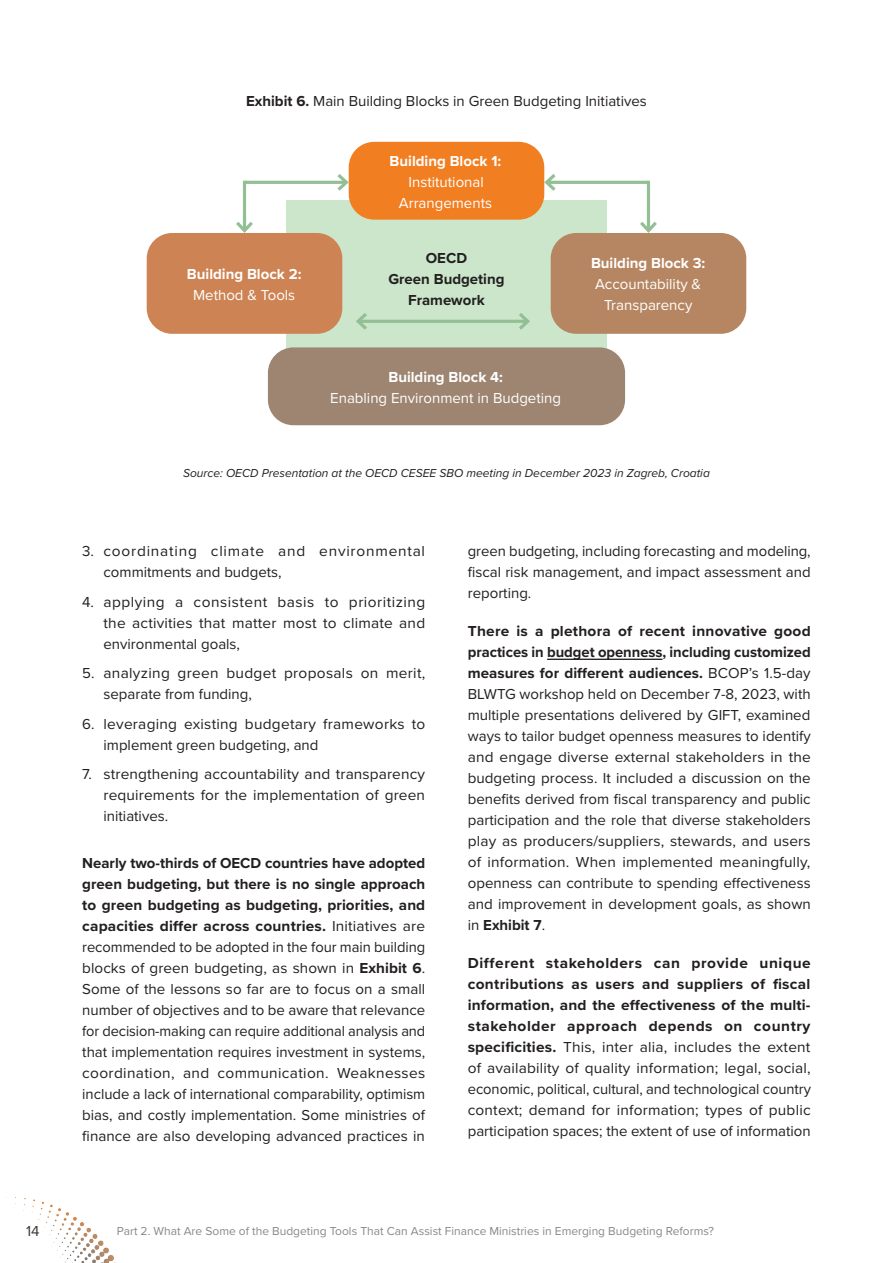
<style>
.page{position:relative;width:893px;height:1263px;background:#fff}
.page>*{position:absolute;margin:0;border:0;box-sizing:border-box;transform-origin:0 0}
.Body_text{font:15px/21px "Proxima Nova";letter-spacing:.005em;color:#231f20;text-align:justify}
.Body_text-2{font:15px/21px "Proxima Nova";color:#fff;text-align:center}
.Body_text-3{font:15px/21px "Proxima Nova";letter-spacing:.05em;color:#231f20}
.Body_text-4{font:700 15px/21px "Proxima Nova";color:#fff;text-align:center}
.Body_text-5{font:700 15px/21px "Proxima Nova";color:#231f20;text-align:center}
.Body_text-6{font:15px "Proxima Nova";color:#393839}
.Body_text-7{font:12px "Proxima Nova";color:#87888a}
.Body_text-8{font:italic 12px "Proxima Nova";color:#231f20}
.s1{font-weight:700}
.s2{font-weight:400}
</style>
<div class="page">
<img style="left:15px;top:1198px;width:101px;height:65px">
<div style="left:286px;top:201px;width:321px;height:191px;background:#cbe6ca"></div>
<hr style="left:547px;top:659px;width:115px;height:1px;background:#231f20">
<div style="left:349px;top:142px;width:195px;height:78px;background:#f27e22;border-radius:26px"></div>
<div style="left:147px;top:233px;width:195px;height:101px;background:#cd8353;border-radius:26px"></div>
<div style="left:268px;top:347px;width:357px;height:78px;background:#9d8571;border-radius:26px"></div>
<div style="left:551px;top:233px;width:195px;height:101px;background:#b68662;border-radius:26px"></div>
<hr style="left:244px;top:181px;width:102px;height:3px;background:#93bf95">
<svg style="left:334px;top:171px;width:15px;height:23px"></svg>
<hr style="left:243px;top:181px;width:3px;height:50px;background:#93bf95">
<svg style="left:236px;top:218px;width:17px;height:15px"></svg>
<hr style="left:547px;top:181px;width:101px;height:3px;background:#93bf95">
<svg style="left:544px;top:171px;width:15px;height:23px"></svg>
<hr style="left:647px;top:181px;width:3px;height:50px;background:#93bf95">
<svg style="left:640px;top:218px;width:17px;height:15px"></svg>
<hr style="left:358px;top:320px;width:170px;height:3px;background:#93bf95">
<svg style="left:515px;top:313px;width:15px;height:17px"></svg>
<svg style="left:356px;top:313px;width:14px;height:17px"></svg>
<p class="Body_text" style="left:246px;top:90px;width:402px"><span class="s1">Exhibit 6.</span> Main Building Blocks in Green Budgeting Initiatives</p>
<p class="Body_text-4" style="left:187px;top:263px;width:116px">Building Block 2:<br><span class="s2">Method &amp; Tools</span></p>
<p class="Body_text-2" style="left:390px;top:149px;width:113px"><span class="s1">Building Block 1:<br></span>Institutional<br>Arrangements</p>
<p class="Body_text-5" style="left:388px;top:247px;width:118px">OECD<br>Green Budgeting<br>Framework</p>
<p class="Body_text-2" style="left:330px;top:366px;width:232px"><span class="s1">Building Block 4:<br></span>Enabling Environment in Budgeting</p>
<p class="Body_text-2" style="left:591px;top:252px;width:116px"><span class="s1">Building Block 3:<br></span>Accountability &amp;<br>Transparency</p>
<p class="Body_text-8" style="left:183px;top:464px;width:528px">Source: OECD Presentation at the OECD CESEE SBO meeting in December 2023 in Zagreb, Croatia</p>
<p class="Body_text-3" style="left:104px;top:540px;width:323px;text-indent:-21px">3. coordinating climate and environmental commitments and budgets,</p>
<p class="Body_text" style="left:104px;top:590px;width:323px;text-indent:-21px">4. applying a consistent basis to prioritizing the activities that matter most to climate and environmental goals,</p>
<p class="Body_text" style="left:104px;top:662px;width:323px;text-indent:-21px">5. analyzing green budget proposals on merit, separate from funding,</p>
<p class="Body_text" style="left:104px;top:712px;width:323px;text-indent:-21px">6. leveraging existing budgetary frameworks to implement green budgeting, and</p>
<p class="Body_text" style="left:104px;top:763px;width:323px;text-indent:-21px">7. strengthening accountability and transparency requirements for the implementation of green initiatives.</p>
<p class="Body_text" style="left:82px;top:851px;width:345px"><span class="s1">Nearly two-thirds of OECD countries have adopted green budgeting, but there is no single approach to green budgeting as budgeting, priorities, and capacities differ across countries.</span> Initiatives are recommended to be adopted in the four main building blocks of green budgeting, as shown in <span class="s1">Exhibit 6</span>.<br>Some of the lessons so far are to focus on a small number of objectives and to be aware that relevance for decision-making can require additional analysis and that implementation requires investment in systems, coordination, and communication. Weaknesses include a lack of international comparability, optimism bias, and costly implementation. Some ministries of finance are also developing advanced practices in</p>
<p class="Body_text" style="left:468px;top:540px;width:344px">green budgeting, including forecasting and modeling, fiscal risk management, and impact assessment and reporting.</p>
<p class="Body_text" style="left:468px;top:620px;width:345px"><span class="s1">There is a plethora of recent innovative good practices in budget openness, including customized measures for different audiences.</span> BCOP’s 1.5-day BLWTG workshop held on December 7-8, 2023, with multiple presentations delivered by GIFT, examined ways to tailor budget openness measures to identify and engage diverse external stakeholders in the budgeting process. It included a discussion on the benefits derived from fiscal transparency and public participation and the role that diverse stakeholders play as producers/suppliers, stewards, and users of information. When implemented meaningfully, openness can contribute to spending effectiveness and improvement in development goals, as shown in <span class="s1">Exhibit 7</span>.</p>
<p class="Body_text" style="left:468px;top:952px;width:345px"><span class="s1">Different stakeholders can provide unique contributions as users and suppliers of fiscal information, and the effectiveness of the multi&shy;stakeholder approach depends on country specificities.</span> This, inter alia, includes the extent of availability of quality information; legal, social, economic, political, cultural, and technological country context; demand for information; types of public participation spaces; the extent of use of information</p>
<p class="Body_text-6" style="left:26px;top:1220px;width:15px">14</p>
<p class="Body_text-7" style="left:117px;top:1222px;width:599px">Part 2. What Are Some of the Budgeting Tools That Can Assist Finance Ministries in Emerging Budgeting Reforms?</p>
</div>
